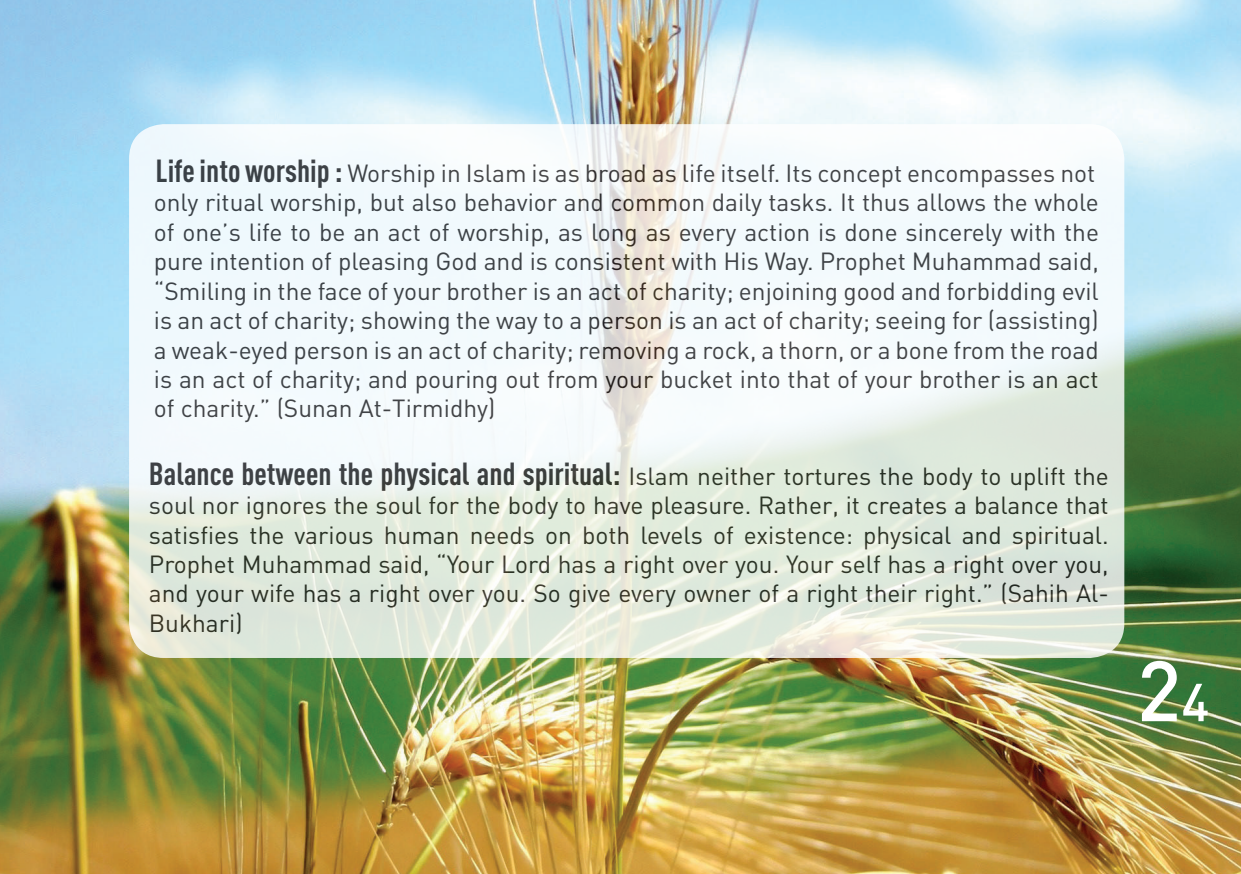
<style>
.page{position:relative;width:1241px;height:874px;background:#fff}
.page>*{position:absolute;margin:0;border:0;box-sizing:border-box;transform-origin:0 0}
.t1{font:500 84px "DIN";color:#fff}
.t2{font:700 31.5px "DIN Cond";color:#231f20}
.t3{font:24.5px/29.4px "DIN";color:#231f20}
.s1{font-family:"DIN Cond";font-weight:700;font-size:31.5px}
.s2{font-family:"DIN";font-weight:400;font-size:24.5px}
.s3{font-size:52.5px}
</style>
<div class="page">
<img style="left:0;top:0;width:1240px;height:873px">
<svg style="left:1151px;top:625px;width:89px;height:94px;background:#4a7d41"></svg>
<svg style="left:129px;top:124px;width:995px;height:533px;fill:#f1f9fd"></svg>
<p class="t3" style="left:154px;top:158px;width:946px"><span class="s1">Life into worship :</span> Worship in Islam is as broad as life itself. Its concept encompasses not only ritual worship, but also behavior and common daily tasks. It thus allows the whole of one’s life to be an act of worship, as long as every action is done sincerely with the pure intention of pleasing God and is consistent with His Way. Prophet Muhammad said, “Smiling in the face of your brother is an act of charity; enjoining good and forbidding evil is an act of charity; showing the way to a person is an act of charity; seeing for (assisting) a weak-eyed person is an act of charity; removing a rock, a thorn, or a bone from the road is an act of charity; and pouring out from your bucket into that of your brother is an act of charity.” (Sunan At-Tirmidhy)</p>
<p class="t2" style="left:149px;top:454px;width:961px">Balance between the physical and spiritual: <span class="s2">Islam neither tortures the body to uplift the</span></p>
<p class="t3" style="left:149px;top:490px;width:961px;text-align:justify">soul nor ignores the soul for the body to have pleasure. Rather, it creates a balance that satisfies the various human needs on both levels of existence: physical and spiritual.<br>Prophet Muhammad said, “Your Lord has a right over you. Your self has a right over you, and your wife has a right over you. So give every owner of a right their right.” (Sahih Al-Bukhari)</p>
<h1 class="t1" style="left:1136px;top:636px;width:74px">2<span class="s3">4</span></h1>
</div>
